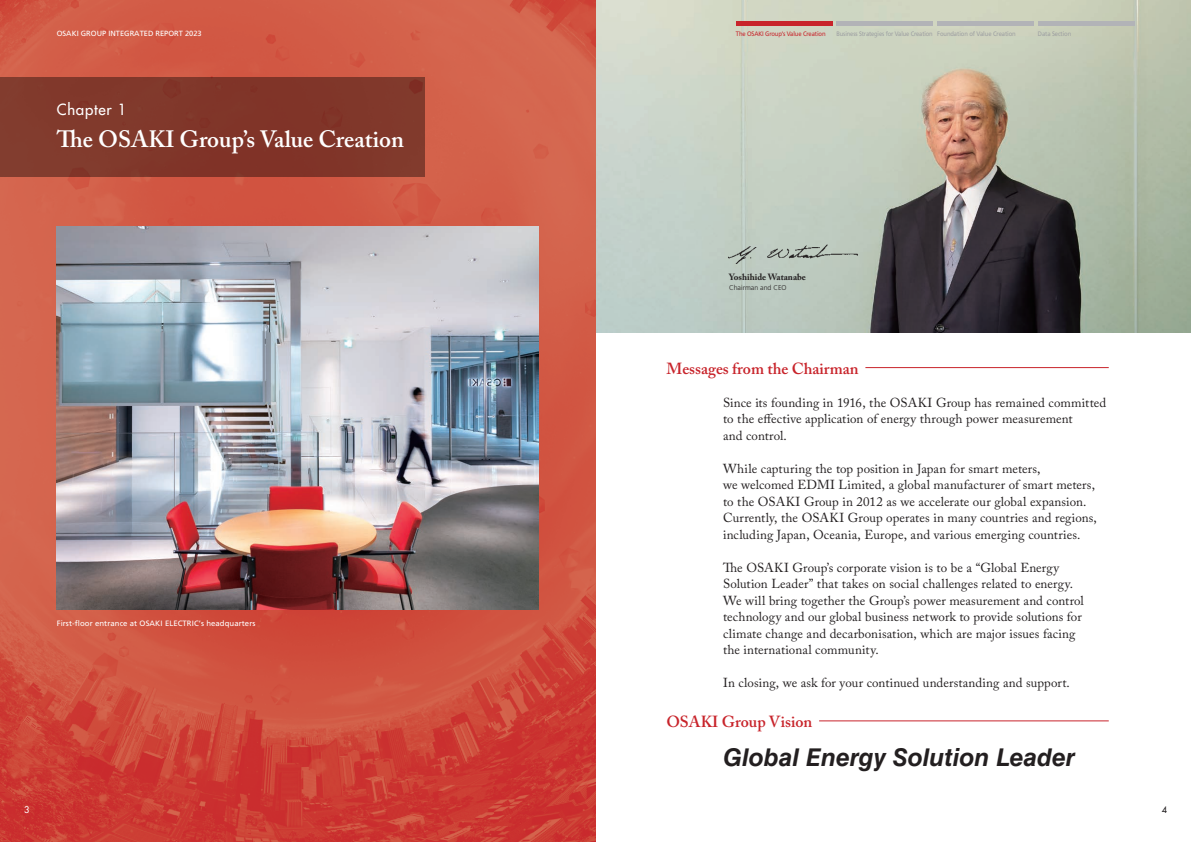
<style>
.page{position:relative;width:1191px;height:842px;background:#fff}
.page>*{position:absolute;margin:0;border:0;box-sizing:border-box;transform-origin:0 0}
.t1{font:italic 700 24.5px "Helvetica LT Std";color:#231f20}
.t2{font:600 23.5px "Adobe Caslon Pro";color:#fff}
.t3{font:600 16px "Adobe Caslon Pro";color:#c8242b}
.t4{font:500 15px "Futura Std";letter-spacing:.05em;color:#fff}
.t5{font:13px/16.5px "Adobe Caslon Pro";letter-spacing:.005em;color:#231f20}
.t6{font:700 9px "Adobe Caslon Pro";color:#231f20}
.t7{font:500 9px "Futura Std";color:#231f20}
.t8{font:500 9px "Futura Std";color:#fff}
.t9{font:7.8px "Frutiger LT Std";letter-spacing:.01em;color:#fff}
.t10{font:7.5px "Frutiger LT Std";color:#fff}
.t11{font:300 7px "Frutiger LT Std";color:#231f20}
.t12{font:6.5px "Frutiger LT Std";letter-spacing:-.02em;color:#9d9fa2;scale:.88 1}
.t13{font:6.5px "Frutiger LT Std";letter-spacing:-.02em;color:#c8242b;scale:.9 1}
.t14{font:6.5px "Frutiger LT Std";letter-spacing:-.02em;color:#9d9fa2;scale:.9 1}
</style>
<div class="page">
<img style="left:595px;top:0;width:596px;height:332px">
<img style="left:0;top:0;width:595px;height:842px">
<img style="left:57px;top:227px;width:482px;height:382px">
<div style="left:0;top:77px;width:425px;height:99px;background:#80372a"></div>
<hr style="left:865px;top:367px;width:243px;height:1px;background:#c8242b">
<hr style="left:819px;top:720px;width:289px;height:1px;background:#c8242b">
<img style="left:727px;top:244px;width:131px;height:21px">
<hr style="left:736px;top:21px;width:96px;height:4px;background:#c8242b">
<hr style="left:836px;top:21px;width:97px;height:4px;background:#b2b3b7">
<hr style="left:937px;top:21px;width:96px;height:4px;background:#b2b3b7">
<hr style="left:1037px;top:21px;width:97px;height:4px;background:#b2b3b7">
<p class="t10" style="left:57px;top:29px;width:147px">OSAKI GROUP INTEGRATED REPORT 2023</p>
<p class="t4" style="left:57px;top:100px;width:71px">Chapter 1</p>
<h2 class="t2" style="left:57px;top:125px;width:349px">The OSAKI Group’s Value Creation</h2>
<p class="t9" style="left:57px;top:619px;width:200px">First-floor entrance at OSAKI ELECTRIC’s headquarters</p>
<p class="t8" style="left:24px;top:804px;width:7px">3</p>
<p class="t13" style="left:736px;top:30px;width:101px">The OSAKI Group’s Value Creation</p>
<p class="t12" style="left:836px;top:30px;width:205px">Business Strategies for Value Creation Foundation of Value Creation</p>
<p class="t14" style="left:1037px;top:30px;width:39px">Data Section</p>
<p class="t6" style="left:729px;top:271px;width:78px">Yoshihide Watanabe</p>
<p class="t11" style="left:729px;top:283px;width:59px">Chairman and CEO</p>
<p class="t3" style="left:666px;top:359px;width:194px">Messages from the Chairman</p>
<p class="t5" style="left:723px;top:394px;width:385px">Since its founding in 1916, the OSAKI Group has remained committed to the effective application of energy through power measurement<br>and control.</p>
<p class="t5" style="left:723px;top:460px;width:375px">While capturing the top position in Japan for smart meters,<br>we welcomed EDMI Limited, a global manufacturer of smart meters, to the OSAKI Group in 2012 as we accelerate our global expansion.<br>Currently, the OSAKI Group operates in many countries and regions, including Japan, Oceania, Europe, and various emerging countries.</p>
<p class="t5" style="left:723px;top:559px;width:362px">The OSAKI Group’s corporate vision is to be a “Global Energy Solution Leader” that takes on social challenges related to energy.<br>We will bring together the Group’s power measurement and control technology and our global business network to provide solutions for climate change and decarbonisation, which are major issues facing the international community.</p>
<p class="t5" style="left:723px;top:674px;width:348px">In closing, we ask for your continued understanding and support.</p>
<p class="t3" style="left:666px;top:712px;width:147px">OSAKI Group Vision</p>
<h1 class="t1" style="left:723px;top:742px;width:354px">Global Energy Solution Leader</h1>
<p class="t7" style="left:1161px;top:804px;width:7px">4</p>
</div>
